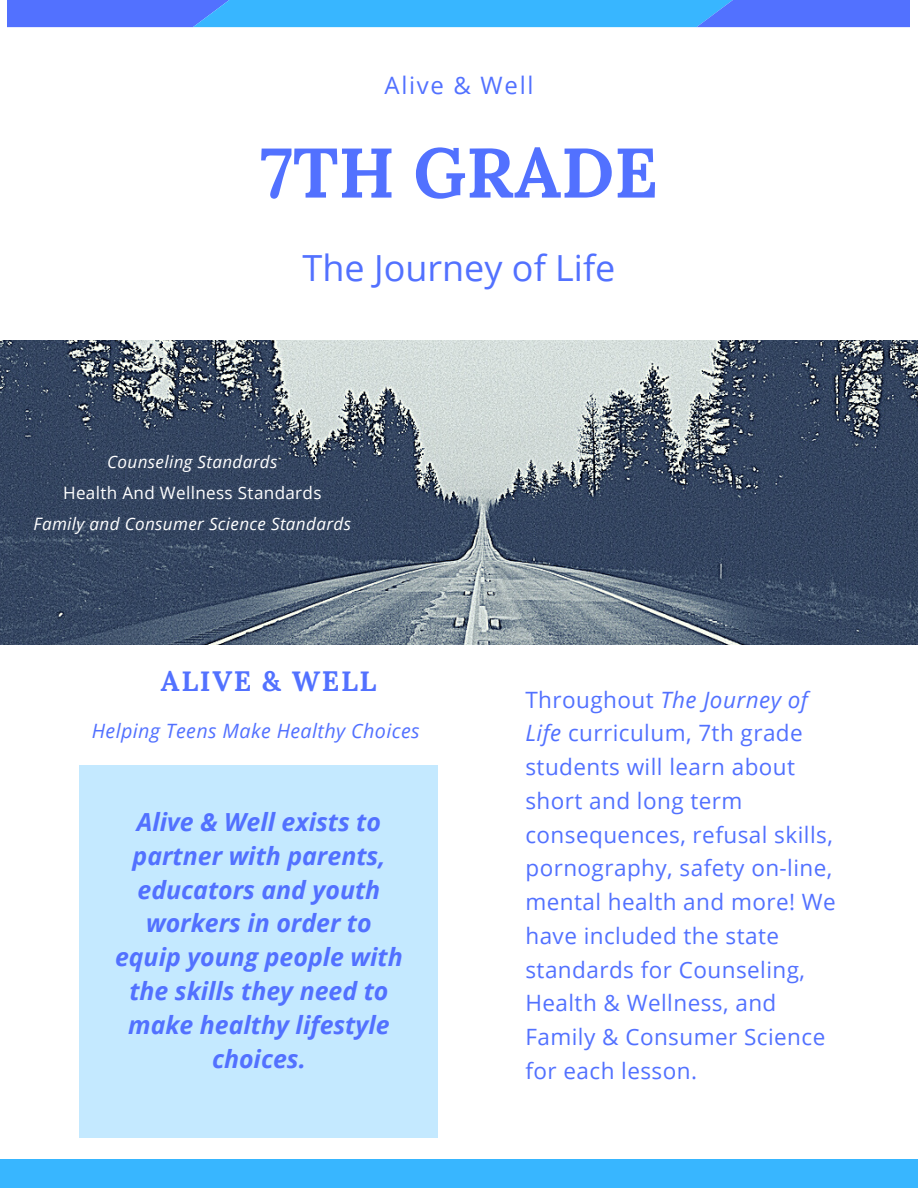
<style>
.page{position:relative;width:918px;height:1188px;background:#fff}
.page>*{position:absolute;margin:0;border:0;box-sizing:border-box;transform-origin:0 0}
.t1{font:700 70.05px "Lora";color:#5271ff}
.t2{font:36px "Open Sans";color:#5271ff}
.t3{font:700 28.05px "Lora";letter-spacing:.06em;color:#5271ff}
.t4{font:italic 700 24.9px/33.9px "Open Sans";color:#5271ff;text-align:center}
.t5{font:24px "Open Sans";letter-spacing:.07em;color:#5271ff}
.t6{font:22.5px/33.8px "Open Sans";letter-spacing:.02em;color:#5271ff}
.t7{font:italic 19.8px "Open Sans";letter-spacing:.02em;color:#5271ff}
.t8{font:italic 17.1px "Open Sans";letter-spacing:.02em;color:#fff}
.t9{font:17.1px "Open Sans";letter-spacing:.02em;color:#fff}
.s1{font-style:italic}
</style>
<div class="page">
<img style="left:0;top:341px;width:918px;height:303px">
<svg style="left:8px;top:0;width:902px;height:27px;background:#4397ff"></svg>
<div style="left:0;top:1160px;width:918px;height:28px;background:#38b6ff"></div>
<div style="left:80px;top:765px;width:358px;height:373px;background:#c4e9ff"></div>
<p class="t5" style="left:384px;top:68px;width:150px">Alive &amp; Well</p>
<p class="t1" style="left:260px;top:127px;width:399px">7TH GRADE</p>
<p class="t2" style="left:303px;top:242px;width:314px">The Journey of Life</p>
<p class="t8" style="left:107px;top:450px;width:172px">Counseling Standards</p>
<p class="t9" style="left:63px;top:481px;width:260px">Health And Wellness Standards</p>
<p class="t8" style="left:34px;top:511px;width:319px">Family and Consumer Science Standards</p>
<p class="t3" style="left:161px;top:663px;width:217px">ALIVE &amp; WELL</p>
<p class="t7" style="left:92px;top:717px;width:329px">Helping Teens Make Healthy Choices</p>
<p class="t4" style="left:115px;top:804px;width:289px">Alive &amp; Well exists to partner with parents, educators and youth workers in order to equip young people with the skills they need to make healthy lifestyle choices.</p>
<p class="t6" style="left:525px;top:682px;width:312px">Throughout <span class="s1">The Journey of<br>Life</span> curriculum, 7th grade students will learn about short and long term consequences, refusal skills, pornography, safety on-line, mental health and more! We have included the state standards for Counseling,<br>Health &amp; Wellness, and<br>Family &amp; Consumer Science for each lesson.</p>
</div>
